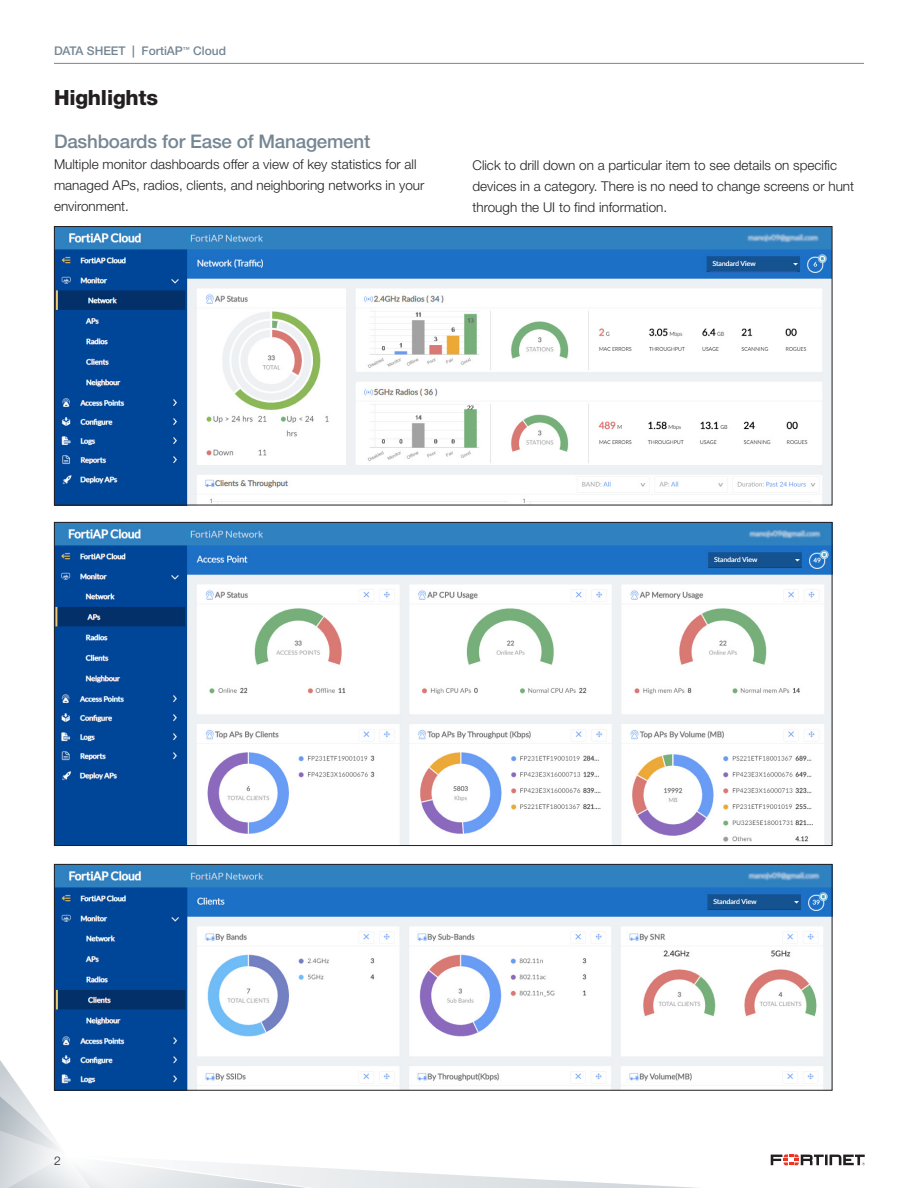
<style>
.page{position:relative;width:918px;height:1188px;background:#fff}
.page>*{position:absolute;margin:0;border:0;box-sizing:border-box;transform-origin:0 0}
.SECTION_headings{font:800 21px "Helvetica Neue LT Pro";letter-spacing:-.01em;color:#231f20}
.Subhead_-_grey{font:500 18.75px "Helvetica Neue LT Pro";letter-spacing:-.01em;color:#758693}
.Body_text{font:300 13.5px/21px "Helvetica Neue LT Pro";color:#231f20}
.t1{font:500 12px "Helvetica Neue LT Pro";color:#758693}
.t2{font:300 12px "Helvetica Neue LT Pro";color:#231f20}
</style>
<div class="page">
<hr style="left:54px;top:63px;width:810px;height:1px;background:#758693">
<svg style="left:0;top:1041px;width:865px;height:147px"></svg>
<img style="left:56px;top:228px;width:774px;height:275px">
<img style="left:56px;top:524px;width:774px;height:320px">
<img style="left:56px;top:866px;width:774px;height:223px">
<div style="left:54px;top:864px;width:778px;height:227px;border:1px solid #231f20"></div>
<p class="t1" style="left:54px;top:44px;width:174px">DATA SHEET | FortiAP<sup>™</sup> Cloud</p>
<p class="SECTION_headings" style="left:54px;top:85px;width:106px">Highlights</p>
<p class="Subhead_-_grey" style="left:54px;top:131px;width:318px">Dashboards for Ease of Management</p>
<p class="Body_text" style="left:54px;top:154px;width:372px">Multiple monitor dashboards offer a view of key statistics for all managed APs, radios, clients, and neighboring networks in your environment.</p>
<p class="Body_text" style="left:472px;top:154px;width:383px">Click to drill down on a particular item to see details on specific devices in a category. There is no need to change screens or hunt through the UI to find information.</p>
<p class="t2" style="left:54px;top:1154px;width:8px">2</p>
</div>
